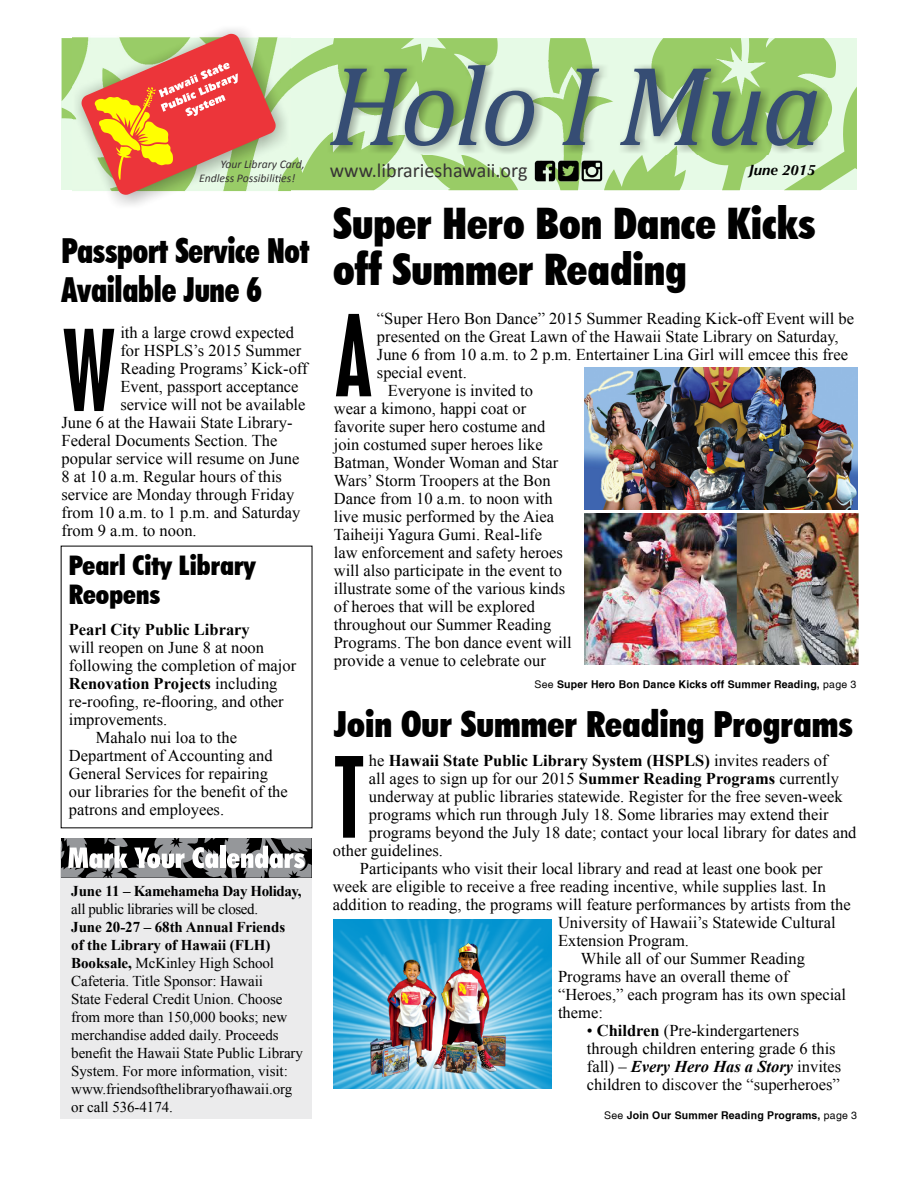
<style>
.page{position:relative;width:918px;height:1188px;background:#fff}
.page>*{position:absolute;margin:0;border:0;box-sizing:border-box;transform-origin:0 0}
.t1{font:italic 114.6px "Cambria";letter-spacing:-.035em;color:#364d74}
.t2{font:condensed 99.45px "Placard";color:#000}
.t3{font:900 condensed 43.5px/46.5px "Futura BT";color:#000}
.t4{font:900 condensed 36px "Futura BT";color:#000}
.t5{font:900 condensed 34.5px/39px "Futura BT";letter-spacing:-.01em;color:#000;scale:.9 1}
.t6{font:900 condensed 27px/28.5px "Futura BT";color:#000}
.t7{font:20.1px "Calibri";color:#373435}
.t8{font:16.5px/18px "Times New Roman";color:#000}
.t9{font:700 16.5px "Times New Roman";color:#000}
.t10{font:15px/18px "Times New Roman";letter-spacing:-.005em;color:#000}
.t11{font:15px "Times New Roman";letter-spacing:-.025em;color:#000}
.t12{font:700 15px "Times New Roman";letter-spacing:-.025em;color:#000}
.t13{font:italic 700 15px "Optima";color:#000}
.t14{font:italic 11.7px/14.2px "Calibri";color:#373435}
.t15{font:700 10.5px "Hawn Helv";letter-spacing:.02em;color:#000}
.s1{font-weight:400}
.s2{font-weight:700}
.s3{font-weight:700;font-style:italic}
</style>
<div class="page">
<svg style="left:62px;top:38px;width:795px;height:152px;background:#bde2a3"></svg>
<img style="left:72px;top:29px;width:219px;height:176px">
<img style="left:328px;top:61px;width:499px;height:93px">
<svg style="left:82px;top:34px;width:199px;height:161px;background:#dd956e"></svg>
<div style="left:61px;top:847px;width:251px;height:272px;background:#ebebec"></div>
<svg style="left:61px;top:838px;width:251px;height:40px;background:#7e7f80"></svg>
<img style="left:584px;top:367px;width:273px;height:143px">
<img style="left:584px;top:513px;width:274px;height:152px">
<img style="left:333px;top:919px;width:218px;height:170px">
<img style="left:362px;top:939px;width:165px;height:144px">
<img style="left:535px;top:160px;width:68px;height:22px">
<p class="t14" style="left:199px;top:156px;width:107px;text-indent:21px">Your Library Card,<br>Endless Possibili es!</p>
<h3 class="t5" style="left:62px;top:231px;width:277px">Passport Service Not<br>Available June 6</h3>
<h2 class="t2" style="left:62px;top:309px;width:55px">W</h2>
<p class="t8" style="left:120px;top:323px;width:175px">ith a large crowd expected</p>
<p class="t8" style="left:120px;top:341px;width:183px">for HSPLS’s 2015 Summer</p>
<p class="t8" style="left:120px;top:359px;width:189px">Reading Programs’ Kick-off</p>
<p class="t8" style="left:120px;top:377px;width:180px">Event, passport acceptance</p>
<p class="t8" style="left:120px;top:395px;width:187px">service will not be available</p>
<p class="t8" style="left:62px;top:413px;width:232px">June 6 at the Hawaii State Library-</p>
<p class="t8" style="left:62px;top:431px;width:217px">Federal Documents Section. The</p>
<p class="t8" style="left:62px;top:449px;width:239px">popular service will resume on June</p>
<p class="t8" style="left:62px;top:467px;width:222px">8 at 10 a.m. Regular hours of this</p>
<p class="t8" style="left:62px;top:485px;width:234px">service are Monday through Friday</p>
<p class="t8" style="left:62px;top:503px;width:240px">from 10 a.m. to 1 p.m. and Saturday</p>
<p class="t8" style="left:62px;top:521px;width:137px">from 9 a.m. to noon.</p>
<h3 class="t6" style="left:69px;top:551px;width:189px">Pearl City Library<br>Reopens</h3>
<p class="t9" style="left:69px;top:618px;width:183px">Pearl City Public Library</p>
<p class="t8" style="left:69px;top:638px;width:197px">will reopen on June 8 at noon</p>
<p class="t8" style="left:69px;top:656px;width:229px">following the completion of major</p>
<p class="t9" style="left:69px;top:672px;width:210px">Renovation Projects <span class="s1">including</span></p>
<p class="t8" style="left:69px;top:692px;width:216px">re-roofing, re-flooring, and other</p>
<p class="t8" style="left:69px;top:710px;width:100px">improvements.</p>
<p class="t8" style="left:96px;top:728px;width:143px">Mahalo nui loa to the</p>
<p class="t8" style="left:69px;top:746px;width:205px">Department of Accounting and</p>
<p class="t8" style="left:69px;top:764px;width:201px">General Services for repairing</p>
<p class="t8" style="left:69px;top:782px;width:221px">our libraries for the benefit of the</p>
<p class="t8" style="left:69px;top:800px;width:157px">patrons and employees.</p>
<p class="t12" style="left:71px;top:880px;width:232px">June 11 – Kamehameha Day Holiday,</p>
<p class="t11" style="left:71px;top:898px;width:188px">all public libraries will be closed.</p>
<p class="t10" style="left:71px;top:918px;width:233px"><span class="s2">June 20-27 – 68th Annual Friends<br>of the Library of Hawaii (FLH)<br>Booksale,</span> McKinley High School Cafeteria. Title Sponsor: Hawaii<br>State Federal Credit Union. Choose from more than 150,000 books; new merchandise added daily. Proceeds benefit the Hawaii State Public Library System. For more information, visit: www.friendsofthelibraryofhawaii.org or call 536-4174.</p>
<h1 class="t1" style="left:328px;top:25px;width:496px">Holo I Mua</h1>
<p class="t7" style="left:330px;top:157px;width:199px">www.librarieshawaii.org</p>
<p class="t13" style="left:749px;top:161px;width:68px">June 2015</p>
<h3 class="t3" style="left:333px;top:200px;width:484px">Super Hero Bon Dance Kicks off Summer Reading</h3>
<h2 class="t2" style="left:334px;top:295px;width:40px">A</h2>
<p class="t8" style="left:377px;top:309px;width:479px">“Super Hero Bon Dance” 2015 Summer Reading Kick-off Event will be</p>
<p class="t8" style="left:377px;top:327px;width:463px">presented on the Great Lawn of the Hawaii State Library on Saturday,</p>
<p class="t8" style="left:377px;top:345px;width:473px">June 6 from 10 a.m. to 2 p.m. Entertainer Lina Girl will emcee this free</p>
<p class="t8" style="left:377px;top:363px;width:91px">special event.</p>
<p class="t8" style="left:388px;top:381px;width:147px">Everyone is invited to</p>
<p class="t8" style="left:334px;top:399px;width:194px">wear a kimono, happi coat or</p>
<p class="t8" style="left:334px;top:417px;width:213px">favorite super hero costume and</p>
<p class="t8" style="left:334px;top:435px;width:210px">join costumed super heroes like</p>
<p class="t8" style="left:334px;top:453px;width:226px">Batman, Wonder Woman and Star</p>
<p class="t8" style="left:334px;top:471px;width:218px">Wars’ Storm Troopers at the Bon</p>
<p class="t8" style="left:334px;top:489px;width:221px">Dance from 10 a.m. to noon with</p>
<p class="t8" style="left:334px;top:507px;width:222px">live music performed by the Aiea</p>
<p class="t8" style="left:334px;top:525px;width:210px">Taiheiji Yagura Gumi. Real-life</p>
<p class="t8" style="left:334px;top:543px;width:231px">law enforcement and safety heroes</p>
<p class="t8" style="left:334px;top:561px;width:230px">will also participate in the event to</p>
<p class="t8" style="left:334px;top:579px;width:233px">illustrate some of the various kinds</p>
<p class="t8" style="left:334px;top:597px;width:203px">of heroes that will be explored</p>
<p class="t8" style="left:334px;top:615px;width:219px">throughout our Summer Reading</p>
<p class="t8" style="left:334px;top:633px;width:239px">Programs. The bon dance event will</p>
<p class="t8" style="left:334px;top:651px;width:214px">provide a venue to celebrate our</p>
<h3 class="t4" style="left:334px;top:703px;width:521px">Join Our Summer Reading Programs</h3>
<p class="t15" style="left:535px;top:678px;width:323px"><span class="s1">See</span> Super Hero Bon Dance Kicks off Summer Reading, <span class="s1">page 3</span></p>
<h2 class="t2" style="left:333px;top:736px;width:33px">T</h2>
<p class="t9" style="left:369px;top:748px;width:460px"><span class="s1">he</span> Hawaii State Public Library System (HSPLS) <span class="s1">invites readers of</span></p>
<p class="t8" style="left:369px;top:769px;width:472px">all ages to sign up for our 2015 <span class="s2">Summer Reading Programs</span> currently</p>
<p class="t8" style="left:369px;top:787px;width:475px">underway at public libraries statewide. Register for the free seven-week</p>
<p class="t8" style="left:369px;top:805px;width:461px">programs which run through July 18. Some libraries may extend their</p>
<p class="t8" style="left:369px;top:823px;width:489px">programs beyond the July 18 date; contact your local library for dates and</p>
<p class="t8" style="left:333px;top:841px;width:111px">other guidelines.</p>
<p class="t8" style="left:360px;top:859px;width:464px">Participants who visit their local library and read at least one book per</p>
<p class="t8" style="left:333px;top:877px;width:495px">week are eligible to receive a free reading incentive, while supplies last. In</p>
<p class="t8" style="left:333px;top:895px;width:519px">addition to reading, the programs will feature performances by artists from the</p>
<p class="t8" style="left:558px;top:913px;width:279px">University of Hawaii’s Statewide Cultural</p>
<p class="t8" style="left:558px;top:931px;width:133px">Extension Program.</p>
<p class="t8" style="left:581px;top:949px;width:226px">While all of our Summer Reading</p>
<p class="t8" style="left:558px;top:967px;width:232px">Programs have an overall theme of</p>
<p class="t8" style="left:558px;top:985px;width:290px">“Heroes,” each program has its own special</p>
<p class="t8" style="left:558px;top:1003px;width:46px">theme:</p>
<p class="t8" style="left:587px;top:1021px;width:256px">• <span class="s2">Children</span> (Pre-kindergarteners through children entering grade 6 this fall) – <span class="s3">Every Hero Has a Story</span> invites children to discover the “superheroes”</p>
<p class="t15" style="left:604px;top:1109px;width:254px"><span class="s1">See</span> Join Our Summer Reading Programs, <span class="s1">page 3</span></p>
</div>
